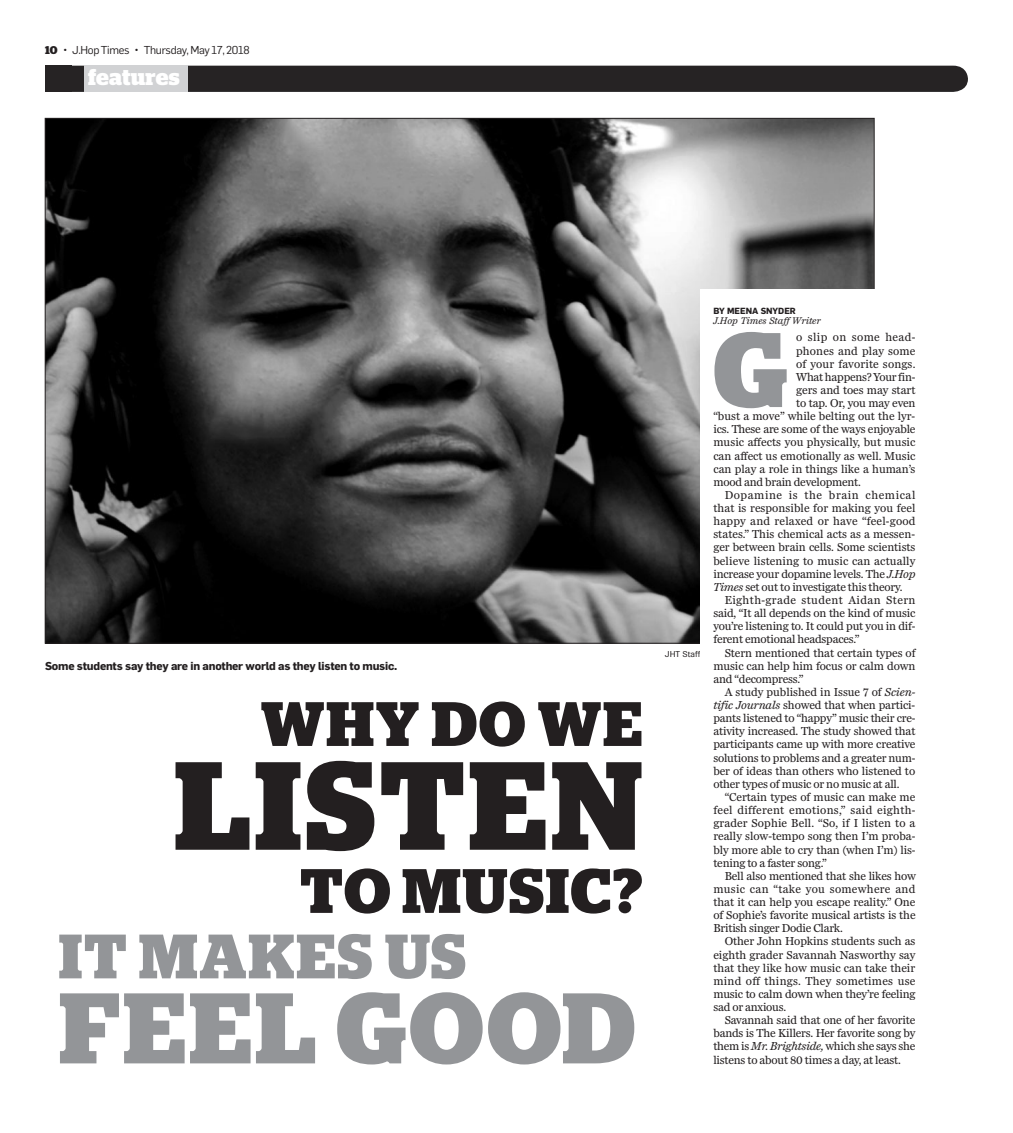
<style>
.page{position:relative;width:1013px;height:1133px;background:#fff}
.page>*{position:absolute;margin:0;border:0;box-sizing:border-box;transform-origin:0 0}
.t1{font:700 125px "Stag";letter-spacing:.035em;color:#231f20}
.t2{font:700 105.62px "Stag";color:#939598}
.t3{font:700 100px "Stag";letter-spacing:.035em;color:#939598}
.t4{font:700 62.5px "Stag";letter-spacing:.025em;color:#231f20}
.t5{font:700 62.5px "Stag";letter-spacing:.03em;color:#939598}
.t6{font:700 22.5px "Stag";letter-spacing:.01em;color:#fff}
.t7{font:11.88px "Miller Daily Two";letter-spacing:-.005em;color:#231f20}
.t8{font:11.88px "Miller Daily Two";letter-spacing:.02em;color:#231f20}
.t9{font:11.88px "Miller Daily Two";letter-spacing:.03em;color:#231f20}
.t10{font:11.88px "Miller Daily Two";letter-spacing:.025em;color:#231f20}
.t11{font:11.88px "Miller Daily Two";letter-spacing:.015em;color:#231f20}
.t12{font:11.88px "Miller Daily Two";letter-spacing:.045em;color:#231f20}
.t13{font:700 11.25px "Flama";letter-spacing:-.02em;color:#231f20}
.t14{font:11.25px "Flama";letter-spacing:-.025em;color:#231f20}
.t15{font:italic 10px "Miller Daily Two";color:#231f20}
.t16{font:700 8.75px "Flama";color:#231f20}
.t17{font:8.12px "Times Brown";color:#231f20}
.s1{font-family:"Stag";font-weight:700}
.s2{font-style:italic}
</style>
<div class="page">
<div style="left:71px;top:66px;width:897px;height:26px;background:#262324"></div>
<div style="left:84px;top:66px;width:104px;height:26px;background:#d1d2d4"></div>
<div style="left:45px;top:66px;width:26px;height:26px;background:#262324"></div>
<img style="left:47px;top:120px;width:825px;height:521px">
<div style="left:700px;top:289px;width:215px;height:774px;background:#fff"></div>
<p class="t14" style="left:45px;top:43px;width:206px"><span class="s1">10</span> • J.Hop Times • Thursday, May 17, 2018</p>
<p class="t6" style="left:88px;top:64px;width:93px">features</p>
<p class="t13" style="left:45px;top:658px;width:354px">Some students say they are in another world as they listen to music.</p>
<p class="t4" style="left:261px;top:687px;width:383px">WHY DO WE</p>
<p class="t1" style="left:174px;top:732px;width:470px">LISTEN</p>
<p class="t4" style="left:300px;top:854px;width:343px">TO MUSIC?</p>
<p class="t5" style="left:59px;top:919px;width:409px">IT MAKES US</p>
<p class="t3" style="left:59px;top:969px;width:577px">FEEL GOOD</p>
<p class="t17" style="left:665px;top:648px;width:37px">JHT Staff</p>
<p class="t16" style="left:713px;top:305px;width:84px">BY MEENA SNYDER</p>
<p class="t15" style="left:713px;top:315px;width:109px">J.Hop Times Staff Writer</p>
<p class="t2" style="left:713px;top:308px;width:75px">G</p>
<p class="t9" style="left:796px;top:330px;width:121px">o slip on some head-</p>
<p class="t7" style="left:796px;top:343px;width:121px">phones and play some</p>
<p class="t7" style="left:796px;top:356px;width:121px">of your favorite songs.</p>
<p class="t7" style="left:796px;top:369px;width:121px">What happens? Your fin-</p>
<p class="t7" style="left:796px;top:382px;width:121px">gers and toes may start</p>
<p class="t7" style="left:796px;top:396px;width:121px">to tap. Or, you may even</p>
<p class="t7" style="left:713px;top:409px;width:203px">“bust a move” while belting out the lyr-</p>
<p class="t7" style="left:713px;top:422px;width:203px">ics. These are some of the ways enjoyable</p>
<p class="t7" style="left:713px;top:435px;width:203px">music affects you physically, but music</p>
<p class="t7" style="left:713px;top:448px;width:203px">can affect us emotionally as well. Music</p>
<p class="t7" style="left:713px;top:461px;width:203px">can play a role in things like a human’s</p>
<p class="t7" style="left:713px;top:474px;width:149px">mood and brain development.</p>
<p class="t12" style="left:724px;top:487px;width:192px">Dopamine is the brain chemical</p>
<p class="t7" style="left:713px;top:501px;width:203px">that is responsible for making you feel</p>
<p class="t11" style="left:713px;top:514px;width:203px">happy and relaxed or have “feel-good</p>
<p class="t7" style="left:713px;top:527px;width:203px">states.” This chemical acts as a messen-</p>
<p class="t7" style="left:713px;top:540px;width:204px">ger between brain cells. Some scientists</p>
<p class="t7" style="left:713px;top:553px;width:203px">believe listening to music can actually</p>
<p class="t7" style="left:713px;top:566px;width:203px">increase your dopamine levels. The <span class="s2">J.Hop</span></p>
<p class="t7" style="left:713px;top:579px;width:191px"><span class="s2">Times</span> set out to investigate this theory.</p>
<p class="t9" style="left:724px;top:592px;width:192px">Eighth-grade student Aidan Stern</p>
<p class="t7" style="left:713px;top:606px;width:203px">said, “It all depends on the kind of music</p>
<p class="t7" style="left:713px;top:619px;width:203px">you’re listening to. It could put you in dif-</p>
<p class="t7" style="left:713px;top:632px;width:148px">ferent emotional headspaces.”</p>
<p class="t7" style="left:724px;top:645px;width:192px">Stern mentioned that certain types of</p>
<p class="t7" style="left:713px;top:658px;width:203px">music can help him focus or calm down</p>
<p class="t7" style="left:713px;top:671px;width:92px">and “decompress.”</p>
<p class="t7" style="left:724px;top:684px;width:192px">A study published in Issue 7 of <span class="s2">Scien-</span></p>
<p class="t7" style="left:713px;top:697px;width:203px"><span class="s2">tific Journals</span> showed that when partici-</p>
<p class="t7" style="left:713px;top:711px;width:203px">pants listened to “happy” music their cre-</p>
<p class="t7" style="left:713px;top:724px;width:203px">ativity increased. The study showed that</p>
<p class="t7" style="left:713px;top:737px;width:203px">participants came up with more creative</p>
<p class="t7" style="left:713px;top:750px;width:203px">solutions to problems and a greater num-</p>
<p class="t7" style="left:713px;top:763px;width:203px">ber of ideas than others who listened to</p>
<p class="t7" style="left:713px;top:776px;width:188px">other types of music or no music at all.</p>
<p class="t7" style="left:724px;top:789px;width:192px">“Certain types of music can make me</p>
<p class="t10" style="left:713px;top:802px;width:203px">feel different emotions,” said eighth-</p>
<p class="t7" style="left:713px;top:816px;width:203px">grader Sophie Bell. “So, if I listen to a</p>
<p class="t7" style="left:713px;top:829px;width:203px">really slow-tempo song then I’m proba-</p>
<p class="t7" style="left:713px;top:842px;width:203px">bly more able to cry than (when I’m) lis-</p>
<p class="t7" style="left:713px;top:855px;width:115px">tening to a faster song.”</p>
<p class="t7" style="left:724px;top:868px;width:193px">Bell also mentioned that she likes how</p>
<p class="t8" style="left:713px;top:881px;width:203px">music can “take you somewhere and</p>
<p class="t7" style="left:713px;top:894px;width:203px">that it can help you escape reality.” One</p>
<p class="t7" style="left:713px;top:907px;width:204px">of Sophie’s favorite musical artists is the</p>
<p class="t7" style="left:713px;top:921px;width:131px">British singer Dodie Clark.</p>
<p class="t7" style="left:724px;top:934px;width:192px">Other John Hopkins students such as</p>
<p class="t7" style="left:713px;top:947px;width:203px">eighth grader Savannah Nasworthy say</p>
<p class="t7" style="left:713px;top:960px;width:203px">that they like how music can take their</p>
<p class="t8" style="left:713px;top:973px;width:203px">mind off things. They sometimes use</p>
<p class="t7" style="left:713px;top:986px;width:203px">music to calm down when they’re feeling</p>
<p class="t7" style="left:713px;top:999px;width:74px">sad or anxious.</p>
<p class="t7" style="left:724px;top:1012px;width:192px">Savannah said that one of her favorite</p>
<p class="t7" style="left:713px;top:1026px;width:203px">bands is The Killers. Her favorite song by</p>
<p class="t7" style="left:713px;top:1039px;width:203px">them is <span class="s2">Mr. Brightside,</span> which she says she</p>
<p class="t7" style="left:713px;top:1052px;width:189px">listens to about 80 times a day, at least.</p>
</div>
